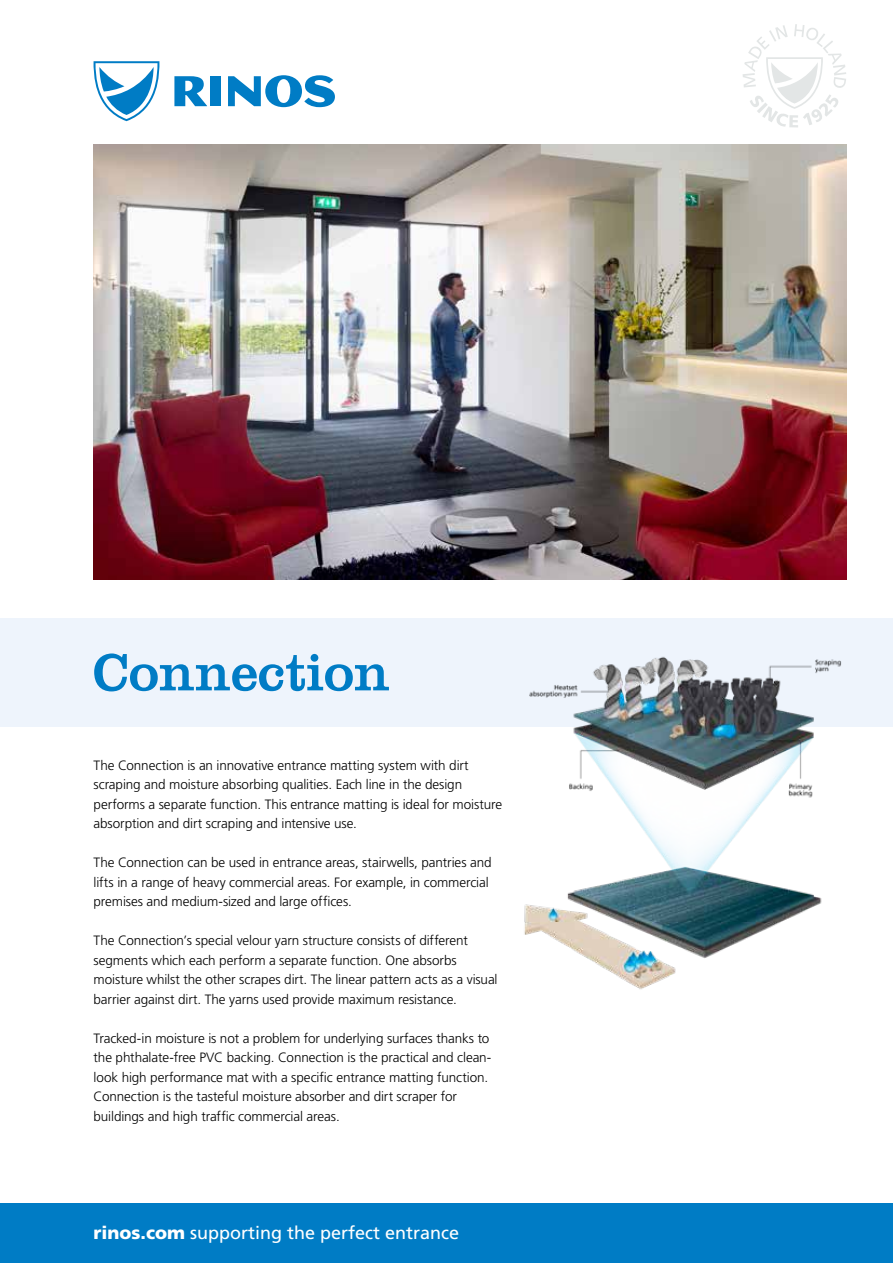
<style>
.page{position:relative;width:893px;height:1263px;background:#fff}
.page>*{position:absolute;margin:0;border:0;box-sizing:border-box;transform-origin:0 0}
.t1{font:54px "Clarendon LT Std";color:#007cc5}
.t2{font:18px "Frutiger LT Std";color:#fff}
.t3{font:300 13.5px/19.5px "Frutiger LT Std";letter-spacing:-.005em;color:#000}
.s1{font-weight:900}
</style>
<div class="page">
<div style="left:0;top:619px;width:893px;height:108px;background:#eef4fc"></div>
<svg style="left:743px;top:24px;width:103px;height:103px"></svg>
<svg style="left:174px;top:76px;width:33px;height:30px"></svg>
<div style="left:210px;top:76px;width:11px;height:30px;background:#007cc5"></div>
<svg style="left:228px;top:75px;width:107px;height:32px"></svg>
<svg style="left:94px;top:61px;width:65px;height:60px"></svg>
<div style="left:0;top:1203px;width:893px;height:60px;background:#007cc5"></div>
<img style="left:524px;top:656px;width:318px;height:334px">
<img style="left:94px;top:145px;width:752px;height:434px">
<h1 class="t1" style="left:93px;top:641px;width:299px">Connection</h1>
<p class="t3" style="left:94px;top:755px;width:410px">The Connection is an innovative entrance matting system with dirt scraping and moisture absorbing qualities. Each line in the design performs a separate function. This entrance matting is ideal for moisture absorption and dirt scraping and intensive use.</p>
<p class="t3" style="left:94px;top:853px;width:400px">The Connection can be used in entrance areas, stairwells, pantries and lifts in a range of heavy commercial areas. For example, in commercial premises and medium-sized and large offices.</p>
<p class="t3" style="left:94px;top:931px;width:406px">The Connection’s special velour yarn structure consists of different segments which each perform a separate function. One absorbs moisture whilst the other scrapes dirt. The linear pattern acts as a visual barrier against dirt. The yarns used provide maximum resistance.</p>
<p class="t3" style="left:94px;top:1028px;width:399px">Tracked-in moisture is not a problem for underlying surfaces thanks to the phthalate-free PVC backing. Connection is the practical and clean&shy;look high performance mat with a specific entrance matting function.<br>Connection is the tasteful moisture absorber and dirt scraper for buildings and high traffic commercial areas.</p>
<h2 class="t2" style="left:94px;top:1222px;width:367px"><span class="s1">rinos.com</span> supporting the perfect entrance</h2>
</div>
